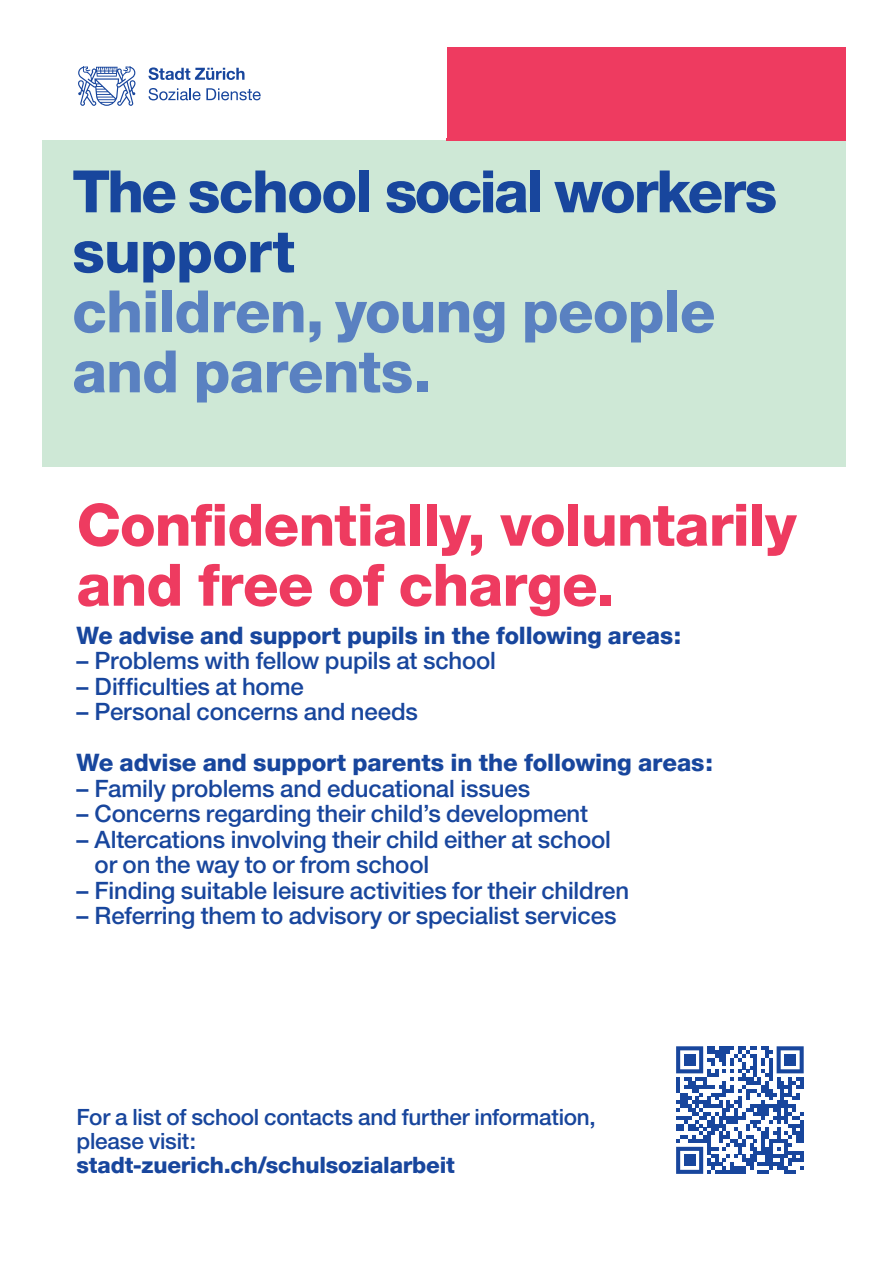
<style>
.page{position:relative;width:893px;height:1263px;background:#fff}
.page>*{position:absolute;margin:0;border:0;box-sizing:border-box;transform-origin:0 0}
._01_Titel_Heavy_22pt{font:800 58.5px/60px "Helvetica Neue LT Pro";letter-spacing:-.015em;color:#ee3b60}
._01_Titel_Heavy_22pt-2{font:800 58.5px/60px "Helvetica Neue LT Pro";letter-spacing:-.015em;color:#5a81c1}
._01_Titel_Heavy_22pt-3{font:800 58.5px/60px "Helvetica Neue LT Pro";letter-spacing:-.03em;color:#18469d}
._04_Text_Medium_9_2p{font:500 24px/25.5px "Helvetica Neue LT Pro";letter-spacing:-.005em;color:#18469d}
._04_Text_Medium_9_2p-2{font:800 24px "Helvetica Neue LT Pro";letter-spacing:-.005em;color:#18469d}
._01_Titel_Heavy_18pt{font:500 22.5px/24px "Helvetica Neue LT Pro";letter-spacing:-.01em;color:#18469d}
.s1{font-weight:800}
</style>
<div class="page">
<svg style="left:676px;top:1046px;width:128px;height:128px"></svg>
<div style="left:684px;top:1054px;width:11px;height:12px;background:#18469d"></div>
<div style="left:784px;top:1054px;width:12px;height:12px;background:#18469d"></div>
<div style="left:684px;top:1154px;width:11px;height:12px;background:#18469d"></div>
<div style="left:43px;top:140px;width:803px;height:326px;background:#cee8d6"></div>
<div style="left:446px;top:47px;width:400px;height:93px;background:#ee3b60"></div>
<svg style="left:149px;top:88px;width:112px;height:12px"></svg>
<svg style="left:148px;top:67px;width:96px;height:13px"></svg>
<svg style="left:78px;top:66px;width:57px;height:40px"></svg>
<h1 class="_01_Titel_Heavy_22pt-3" style="left:72px;top:161px;width:706px">The school social workers support</h1>
<h1 class="_01_Titel_Heavy_22pt-2" style="left:72px;top:281px;width:645px">children, young people and parents.</h1>
<h1 class="_01_Titel_Heavy_22pt" style="left:77px;top:495px;width:721px">Confidentially, voluntarily and free of charge.</h1>
<p class="_04_Text_Medium_9_2p-2" style="left:77px;top:621px;width:606px">We advise and support pupils in the following areas:</p>
<p class="_04_Text_Medium_9_2p" style="left:77px;top:648px;width:421px">– Problems with fellow pupils at school</p>
<p class="_04_Text_Medium_9_2p" style="left:77px;top:673px;width:229px">– Difficulties at home</p>
<p class="_04_Text_Medium_9_2p" style="left:77px;top:699px;width:343px">– Personal concerns and needs</p>
<p class="_04_Text_Medium_9_2p-2" style="left:77px;top:748px;width:638px">We advise and support parents in the following areas:</p>
<p class="_04_Text_Medium_9_2p" style="left:77px;top:775px;width:455px">– Family problems and educational issues</p>
<p class="_04_Text_Medium_9_2p" style="left:77px;top:801px;width:513px">– Concerns regarding their child’s development</p>
<p class="_04_Text_Medium_9_2p" style="left:95px;top:826px;width:518px;text-indent:-18px">– Altercations involving their child either at school or on the way to or from school</p>
<p class="_04_Text_Medium_9_2p" style="left:77px;top:877px;width:554px">– Finding suitable leisure activities for their children</p>
<p class="_04_Text_Medium_9_2p" style="left:77px;top:903px;width:541px">– Referring them to advisory or specialist services</p>
<h1 class="_01_Titel_Heavy_18pt" style="left:77px;top:1104px;width:521px">For a list of school contacts and further information, please visit:<br><span class="s1">stadt-zuerich.ch/schulsozialarbeit</span></h1>
</div>
